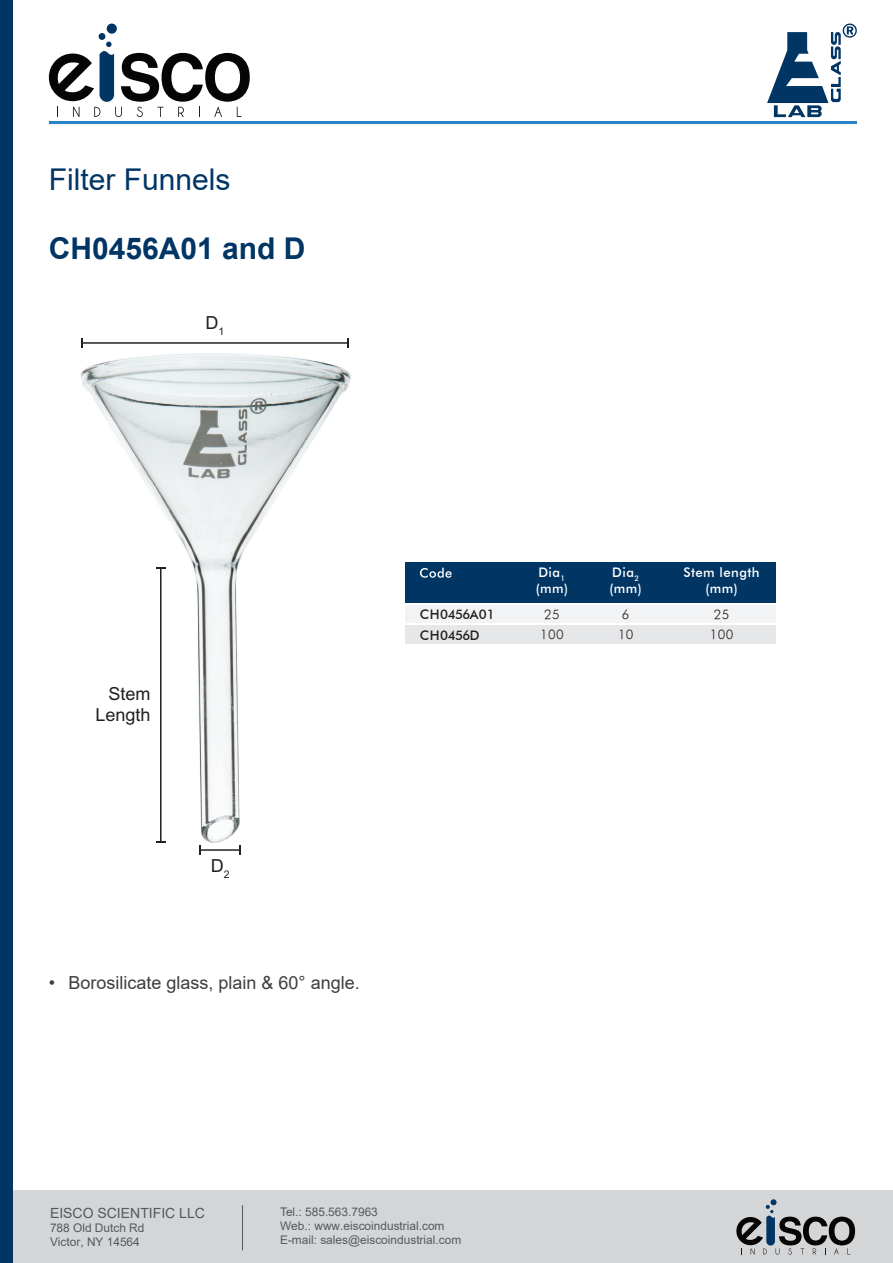
<style>
.page{position:relative;width:893px;height:1263px;background:#fff}
.page>*{position:absolute;margin:0;border:0;box-sizing:border-box;transform-origin:0 0}
.t1{font:30px "Arial";color:#003564}
.t2{font:700 30px "Arial";color:#003564}
.t3{font:18px "Arial";color:#3e3e3f}
.t4{font:18px/21.6px "Arial";color:#231f20;text-align:right}
.t5{font:13.95px "Arial";color:#57585a}
.t6{font:500 13.2px/15.9px "Futura BT";letter-spacing:.03em;color:#fff}
.t7{font:500 13.2px/20.1px "Futura BT";letter-spacing:-.025em;color:#231f20}
.t8{font:italic 13.2px/20px "Futura";letter-spacing:.02em;color:#231f20}
.t9{font:11.85px/14.2px "Arial";color:#57585a}
</style>
<div class="page">
<div style="left:0;top:1191px;width:893px;height:72px;background:#d4d5d7"></div>
<hr style="left:242px;top:1205px;width:1px;height:45px;background:#57585a">
<div style="left:770px;top:1199px;width:7px;height:6px;background:#003564;border-radius:50%"></div>
<svg style="left:736px;top:1205px;width:119px;height:49px"></svg>
<hr style="left:49px;top:121px;width:808px;height:2px;background:#2783c5">
<div style="left:0;top:0;width:13px;height:1263px;background:#003564"></div>
<div style="left:99px;top:33px;width:6px;height:7px;background:#003564;border-radius:50%"></div>
<div style="left:107px;top:24px;width:10px;height:10px;background:#003564;border-radius:50%"></div>
<svg style="left:49px;top:42px;width:201px;height:75px"></svg>
<svg style="left:767px;top:24px;width:90px;height:93px"></svg>
<div style="left:405px;top:562px;width:370px;height:43px;background:#003564"></div>
<div style="left:405px;top:605px;width:370px;height:18px;background:#f2f3f4"></div>
<div style="left:405px;top:625px;width:370px;height:19px;background:#e6e7e9"></div>
<hr style="left:405px;top:603px;width:370px;height:2px;background:#fff">
<svg style="left:420px;top:568px;width:32px;height:10px"></svg>
<img style="left:81px;top:338px;width:270px;height:517px">
<hr style="left:160px;top:568px;width:1px;height:274px;background:#231f20">
<svg style="left:156px;top:567px;width:10px;height:2px"></svg>
<svg style="left:156px;top:841px;width:10px;height:2px"></svg>
<hr style="left:200px;top:849px;width:40px;height:2px;background:#231f20">
<svg style="left:199px;top:845px;width:2px;height:10px"></svg>
<hr style="left:82px;top:342px;width:266px;height:2px;background:#231f20">
<h1 class="t1" style="left:49px;top:158px;width:183px">Filter Funnels</h1>
<h1 class="t2" style="left:49px;top:227px;width:258px">CH0456A01 and D</h1>
<h2 class="t4" style="left:206px;top:312px;width:20px">D<sub>1</sub></h2>
<h2 class="t4" style="left:95px;top:683px;width:57px">Stem<br>Length</h2>
<h2 class="t4" style="left:211px;top:855px;width:20px">D<sub>2</sub></h2>
<h2 class="t3" style="left:49px;top:970px;width:312px">• Borosilicate glass, plain &amp; 60° angle.</h2>
<p class="t7" style="left:420px;top:605px;width:76px">CH0456A01<br>CH0456D</p>
<p class="t6" style="left:536px;top:564px;width:34px">Dia<sub>1 </sub>(mm)</p>
<p class="t8" style="left:540px;top:605px;width:25px">25<br>100</p>
<p class="t6" style="left:609px;top:564px;width:34px">Dia<sub>2 </sub>(mm)</p>
<p class="t8" style="left:618px;top:605px;width:17px">6<br>10</p>
<p class="t6" style="left:683px;top:564px;width:78px;text-align:center">Stem length (mm)</p>
<p class="t8" style="left:710px;top:605px;width:25px">25<br>100</p>
<p class="t5" style="left:50px;top:1203px;width:156px">EISCO SCIENTIFIC LLC</p>
<p class="t9" style="left:50px;top:1220px;width:96px">788 Old Dutch Rd<br>Victor, NY 14564</p>
<p class="t9" style="left:280px;top:1204px;width:183px">Tel.: 585.563.7963<br>Web.: www.eiscoindustrial.com<br>E-mail: sales@eiscoindustrial.com</p>
</div>
